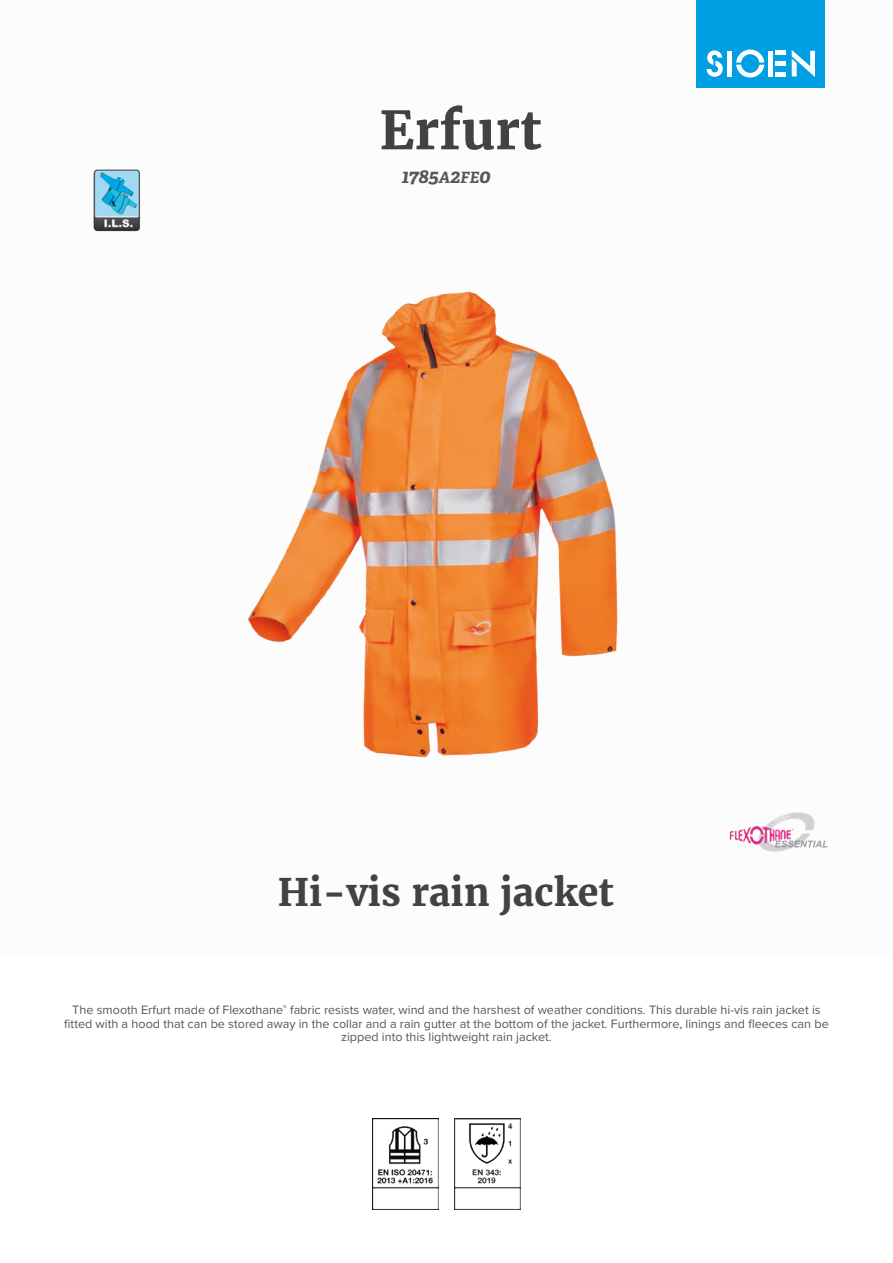
<style>
.page{position:relative;width:893px;height:1263px;background:#fff}
.page>*{position:absolute;margin:0;border:0;box-sizing:border-box;transform-origin:0 0}
.t1{font:700 52.5px "Merriweather";color:#424243}
.t2{font:700 37.5px "Merriweather";color:#424243}
.t3{font:italic 700 19.5px "Adelle";color:#575756}
.t4{font:12.6px/13.6px "Proxima Nova";color:#575756;text-align:center}
.s1{font-size:15.6px}
</style>
<div class="page">
<div style="left:697px;top:0;width:128px;height:88px;background:#009fe3"></div>
<svg style="left:707px;top:50px;width:16px;height:27px"></svg>
<svg style="left:736px;top:50px;width:28px;height:28px"></svg>
<div style="left:727px;top:51px;width:5px;height:26px;background:#fff"></div>
<div style="left:768px;top:51px;width:5px;height:26px;background:#fff"></div>
<div style="left:775px;top:72px;width:11px;height:5px;background:#fff"></div>
<div style="left:775px;top:61px;width:11px;height:5px;background:#fff"></div>
<hr style="left:775px;top:51px;width:11px;height:4px;background:#fff">
<svg style="left:792px;top:50px;width:23px;height:27px"></svg>
<img style="left:93px;top:169px;width:48px;height:63px">
<img style="left:729px;top:812px;width:99px;height:40px">
<img style="left:372px;top:1118px;width:66px;height:92px">
<img style="left:454px;top:1118px;width:67px;height:92px">
<img style="left:248px;top:291px;width:370px;height:467px">
<h1 class="t1" style="left:380px;top:95px;width:163px">Erfurt</h1>
<h3 class="t3" style="left:401px;top:164px;width:91px">1785<span class="s1">A</span>2<span class="s1">FE</span>0</h3>
<h2 class="t2" style="left:278px;top:867px;width:338px">Hi-vis rain jacket</h2>
<p class="t4" style="left:64px;top:1002px;width:766px">The smooth Erfurt made of Flexothane<sup>®</sup> fabric resists water, wind and the harshest of weather conditions. This durable hi-vis rain jacket is fitted with a hood that can be stored away in the collar and a rain gutter at the bottom of the jacket. Furthermore, linings and fleeces can be zipped into this lightweight rain jacket.</p>
</div>
